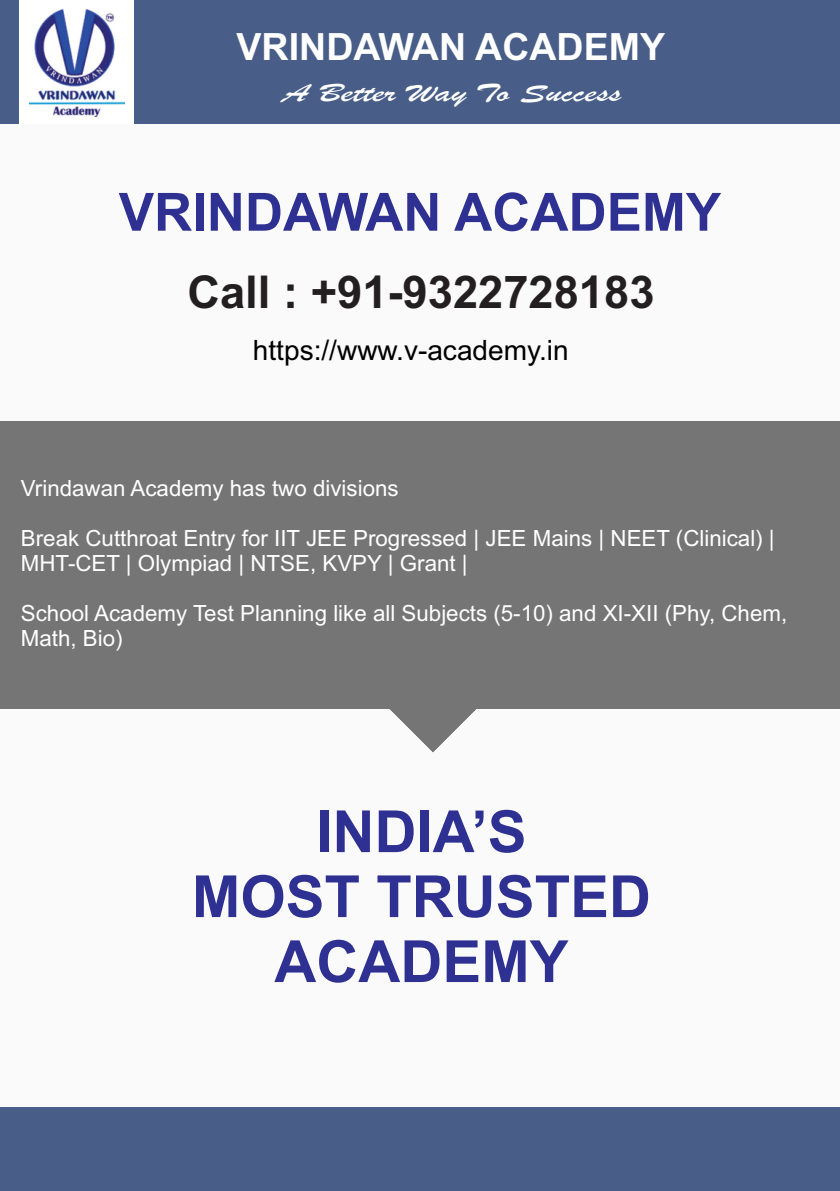
<style>
.page{position:relative;width:840px;height:1191px;background:#fff}
.page>*{position:absolute;margin:0;border:0;box-sizing:border-box;transform-origin:0 0}
.t1{font:700 58.2px/65px "Arial";color:#2e3092;text-align:center}
.t2{font:700 52.8px "Arial";color:#2e3092}
.t3{font:700 45.2px "Arial";color:#231f20}
.t4{font:700 37.6px "Arial";color:#fff}
.t5{font:28px "Arial";color:#000}
.t6{font:26.6px "Brush Script";color:#fff;scale:1.49 1}
.t7{font:22.4px/25px "Arial";color:#fff}
</style>
<div class="page">
<div style="left:0;top:0;width:839px;height:1107px;background:#fafafa"></div>
<div style="left:0;top:0;width:839px;height:123px;background:#485e88"></div>
<div style="left:0;top:1107px;width:839px;height:84px;background:#485e88"></div>
<div style="left:0;top:421px;width:839px;height:287px;background:#757575"></div>
<svg style="left:386px;top:708px;width:93px;height:44px"></svg>
<div style="left:19px;top:0;width:115px;height:123px;background:#fff"></div>
<img style="left:29px;top:8px;width:95px;height:108px">
<h3 class="t4" style="left:236px;top:32px;width:430px">VRINDAWAN ACADEMY</h3>
<p class="t6" style="left:282px;top:85px;width:228px">A Better Way To Success</p>
<h2 class="t2" style="left:119px;top:192px;width:603px">VRINDAWAN ACADEMY</h2>
<h3 class="t3" style="left:187px;top:275px;width:468px">Call : +91-9322728183</h3>
<p class="t5" style="left:253px;top:339px;width:317px">https://www.v-academy.in</p>
<p class="t7" style="left:21px;top:477px;width:379px">Vrindawan Academy has two divisions</p>
<p class="t7" style="left:21px;top:527px;width:754px">Break Cutthroat Entry for IIT JEE Progressed | JEE Mains | NEET (Clinical) |<br>MHT-CET | Olympiad | NTSE, KVPY | Grant |</p>
<p class="t7" style="left:21px;top:602px;width:767px">School Academy Test Planning like all Subjects (5-10) and XI-XII (Phy, Chem,<br>Math, Bio)</p>
<h1 class="t1" style="left:192px;top:804px;width:460px">INDIA’S<br>MOST TRUSTED<br>ACADEMY</h1>
</div>
